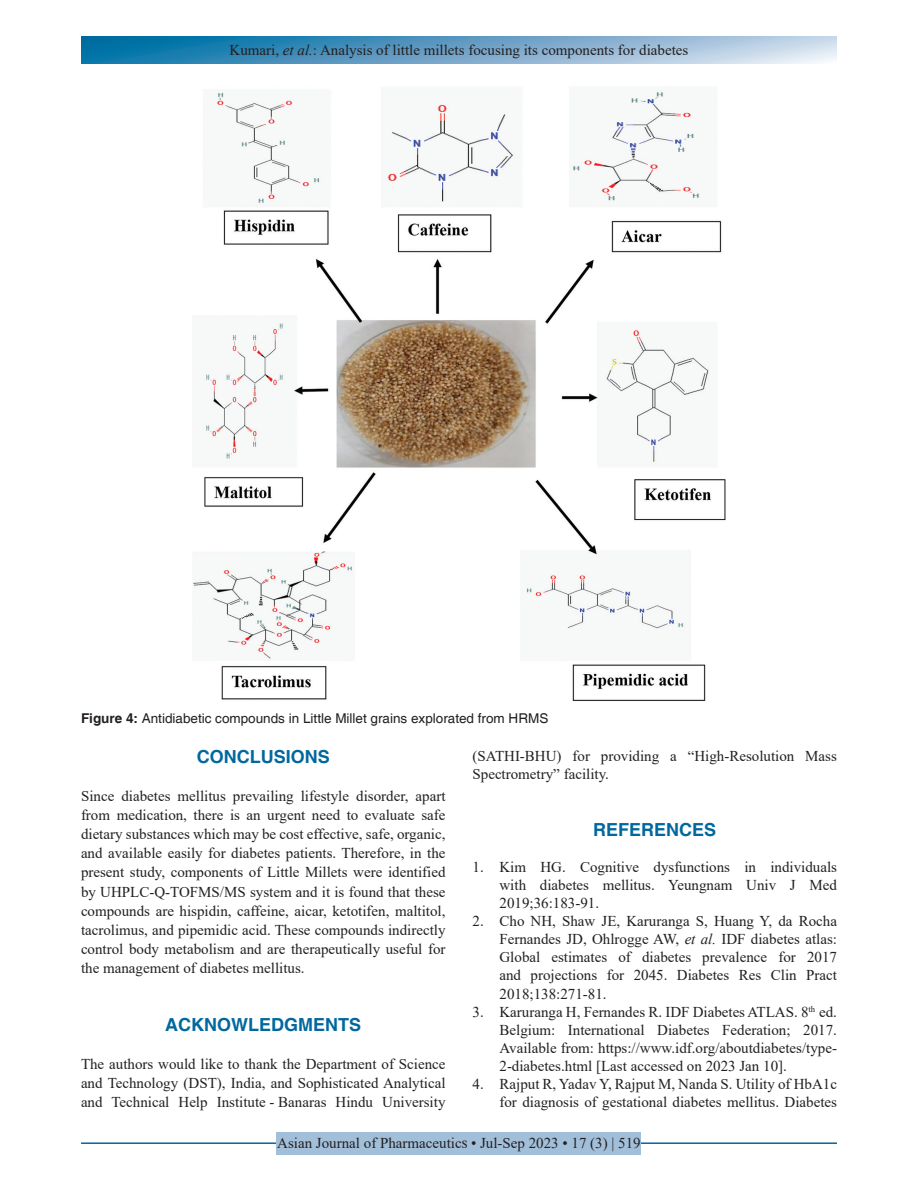
<style>
.page{position:relative;width:918px;height:1188px;background:#fff}
.page>*{position:absolute;margin:0;border:0;box-sizing:border-box;transform-origin:0 0}
.t1{font:700 18px "Helvetica";color:#00689e}
.TX{font:15px/19.2px "Times New Roman";color:#231f20;text-align:justify}
.REF{font:15px/18.1px "Times New Roman";color:#231f20;text-align:justify}
.REF-2{font:13.5px "Helvetica";color:#231f20}
.s1{font-style:italic}
.s2{font-weight:700}
</style>
<div class="page">
<svg style="left:81px;top:37px;width:756px;height:27px;background:#6ba4c8"></svg>
<hr style="left:81px;top:1142px;width:756px;height:2px;background:#00689e">
<div style="left:277px;top:1132px;width:364px;height:22px;background:#a2bfda"></div>
<img style="left:192px;top:90px;width:534px;height:611px">
<p class="TX" style="left:230px;top:40px;width:460px">Kumari, <span class="s1">et al.</span>: Analysis of little millets focusing its components for diabetes</p>
<p class="REF-2" style="left:81px;top:710px;width:469px"><span class="s2">Figure 4:</span> Antidiabetic compounds in Little Millet grains explorated from HRMS</p>
<h1 class="t1" style="left:197px;top:746px;width:135px">CONCLUSIONS</h1>
<p class="TX" style="left:81px;top:785px;width:366px">Since diabetes mellitus prevailing lifestyle disorder, apart from medication, there is an urgent need to evaluate safe dietary substances which may be cost effective, safe, organic, and available easily for diabetes patients. Therefore, in the present study, components of Little Millets were identified by UHPLC-Q-TOFMS/MS system and it is found that these compounds are hispidin, caffeine, aicar, ketotifen, maltitol, tacrolimus, and pipemidic acid. These compounds indirectly control body metabolism and are therapeutically useful for the management of diabetes mellitus.</p>
<h1 class="t1" style="left:165px;top:1014px;width:197px">ACKNOWLEDGMENTS</h1>
<p class="TX" style="left:81px;top:1054px;width:366px">The authors would like to thank the Department of Science and Technology (DST), India, and Sophisticated Analytical and Technical Help Institute - Banaras Hindu University</p>
<p class="TX" style="left:472px;top:746px;width:366px;line-height:18.1px">(SATHI-BHU) for providing a “High-Resolution Mass<br>Spectrometry” facility.</p>
<h1 class="t1" style="left:593px;top:819px;width:125px">REFERENCES</h1>
<p class="REF" style="left:500px;top:857px;width:339px;text-indent:-27px">1. Kim HG. Cognitive dysfunctions in individuals with diabetes mellitus. Yeungnam Univ J Med 2019;36:183-91.</p>
<p class="REF" style="left:500px;top:912px;width:339px;text-indent:-27px">2. Cho NH, Shaw JE, Karuranga S, Huang Y, da Rocha Fernandes JD, Ohlrogge AW, <span class="s1">et al.</span> IDF diabetes atlas:<br>Global estimates of diabetes prevalence for 2017 and projections for 2045. Diabetes Res Clin Pract 2018;138:271-81.</p>
<p class="REF" style="left:500px;top:1002px;width:339px;text-indent:-27px">3. Karuranga H, Fernandes R. IDF Diabetes ATLAS. 8<sup>th</sup> ed.<br>Belgium: International Diabetes Federation; 2017.<br>Available from: https://www.idf.org/aboutdiabetes/type-2-diabetes.html [Last accessed on 2023 Jan 10].</p>
<p class="REF" style="left:472px;top:1074px;width:366px;text-align:right">4. Rajput R, Yadav Y, Rajput M, Nanda S. Utility of HbA1c for diagnosis of gestational diabetes mellitus. Diabetes</p>
<p class="TX" style="left:277px;top:1133px;width:365px">Asian Journal of Pharmaceutics • Jul-Sep 2023 • 17 (3) | 519</p>
</div>
